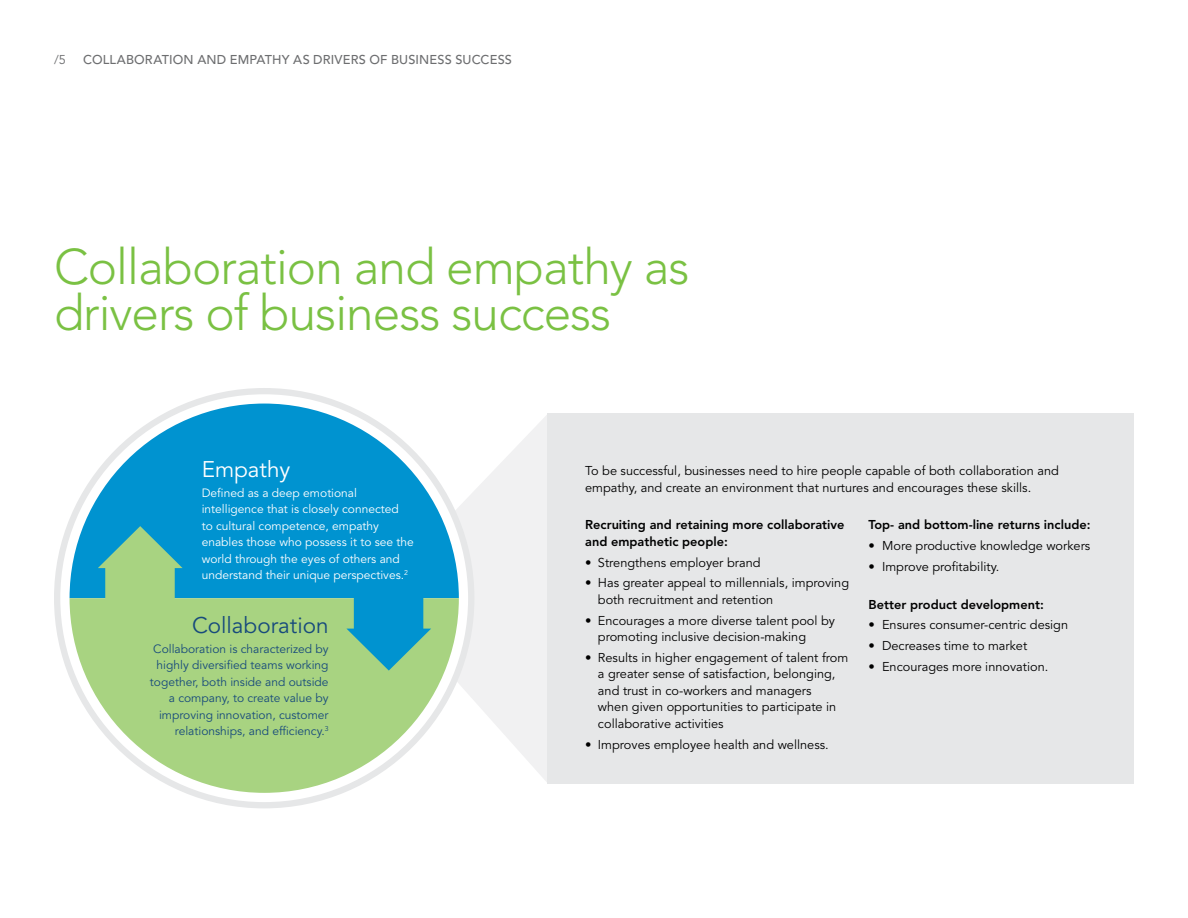
<style>
.page{position:relative;width:1188px;height:918px;background:#fff}
.page>*{position:absolute;margin:0;border:0;box-sizing:border-box;transform-origin:0 0}
.t1{font:300 49.5px/46.5px "Avenir LT Std";letter-spacing:-.02em;color:#7ac143}
.t2{font:22.5px "Avenir LT Std";color:#174a7c}
.t3{font:22.5px "Avenir LT Std";color:#fff}
.t4{font:12.75px/16.5px "Avenir LT Std";color:#000}
.t5{font:800 12.75px/16.5px "Avenir LT Std";color:#000}
.t6{font:500 12.75px "Avenir LT Std";letter-spacing:.015em;color:#6d6e70}
.t7{font:12.75px "Avenir LT Std";color:#6d6e70}
.t8{font:12px/16.5px "Avenir LT Std";color:#fff}
.t9{font:12px/16.5px "Avenir LT Std";color:#174a7c;text-align:right}
</style>
<div class="page">
<svg style="left:459px;top:414px;width:89px;height:370px;fill:#f1f1f2"></svg>
<div style="left:548px;top:414px;width:586px;height:370px;background:#e6e7e8"></div>
<svg style="left:70px;top:404px;width:389px;height:194px;fill:#0093d0"></svg>
<svg style="left:70px;top:598px;width:389px;height:195px;fill:#a8d381"></svg>
<svg style="left:346px;top:586px;width:85px;height:85px;background:#35a7b6"></svg>
<svg style="left:98px;top:526px;width:85px;height:85px;background:#73be99"></svg>
<p class="t7" style="left:54px;top:52px;width:13px">/5</p>
<p class="t6" style="left:83px;top:52px;width:430px">COLLABORATION AND EMPATHY AS DRIVERS OF BUSINESS SUCCESS</p>
<h1 class="t1" style="left:54px;top:244px;width:637px">Collaboration and empathy as drivers of business success</h1>
<h2 class="t3" style="left:202px;top:456px;width:90px">Empathy</h2>
<p class="t8" style="left:202px;top:485px;width:214px">Defined as a deep emotional intelligence that is closely connected<br>to cultural competence, empathy enables those who possess it to see the world through the eyes of others and understand their unique perspectives.<sup>2</sup></p>
<h2 class="t2" style="left:192px;top:612px;width:138px">Collaboration</h2>
<p class="t9" style="left:150px;top:641px;width:180px">Collaboration is characterized by highly diversified teams working together, both inside and outside a company, to create value by improving innovation, customer relationships, and efficiency.<sup>3</sup></p>
<p class="t4" style="left:585px;top:463px;width:475px">To be successful, businesses need to hire people capable of both collaboration and empathy, and create an environment that nurtures and encourages these skills.</p>
<p class="t5" style="left:585px;top:517px;width:261px">Recruiting and retaining more collaborative and empathetic people:</p>
<p class="t4" style="left:585px;top:554px;width:177px">• Strengthens employer brand</p>
<p class="t4" style="left:598px;top:575px;width:253px;text-indent:-13px">• Has greater appeal to millennials, improving both recruitment and retention</p>
<p class="t4" style="left:598px;top:612px;width:239px;text-indent:-13px">• Encourages a more diverse talent pool by promoting inclusive decision-making</p>
<p class="t4" style="left:598px;top:650px;width:252px;text-indent:-13px">• Results in higher engagement of talent from a greater sense of satisfaction, belonging, and trust in co-workers and managers<br>when given opportunities to participate in collaborative activities</p>
<p class="t4" style="left:585px;top:736px;width:245px">• Improves employee health and wellness.</p>
<p class="t5" style="left:869px;top:517px;width:223px">Top- and bottom-line returns include:</p>
<p class="t4" style="left:869px;top:538px;width:223px">• More productive knowledge workers</p>
<p class="t4" style="left:869px;top:559px;width:132px">• Improve profitability.</p>
<p class="t5" style="left:869px;top:596px;width:177px">Better product development:</p>
<p class="t4" style="left:869px;top:617px;width:201px">• Ensures consumer-centric design</p>
<p class="t4" style="left:869px;top:638px;width:160px">• Decreases time to market</p>
<p class="t4" style="left:869px;top:659px;width:181px">• Encourages more innovation.</p>
</div>
